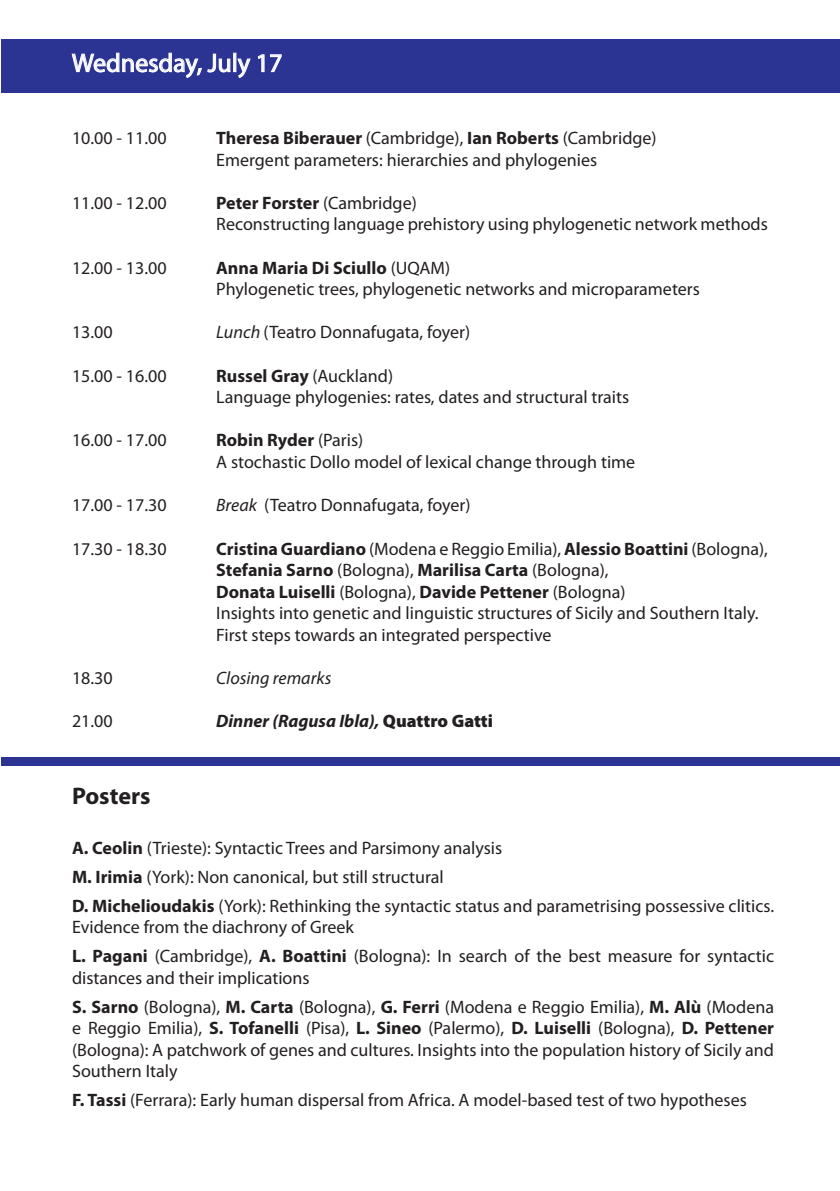
<style>
.page{position:relative;width:840px;height:1191px;background:#fff}
.page>*{position:absolute;margin:0;border:0;box-sizing:border-box;transform-origin:0 0}
.t1{font:26px "Myriad Pro";color:#fff}
.t2{font:700 24px "Myriad Pro";color:#231f20}
.t3{font:18px/21.6px "Myriad Pro";color:#231f20}
.t4{font:italic 700 18px "Myriad Pro";color:#231f20}
.t5{font:italic 18px "Myriad Pro";color:#231f20}
.s1{font-weight:700}
.s2{font-style:italic}
.s3{font-weight:900;font-style:normal}
</style>
<div class="page">
<div style="left:1px;top:39px;width:838px;height:54px;background:#2c3493"></div>
<svg style="left:71px;top:52px;width:160px;height:26px"></svg>
<div style="left:233px;top:53px;width:3px;height:19px;border:1px solid #fff"></div>
<svg style="left:237px;top:58px;width:14px;height:20px"></svg>
<svg style="left:257px;top:54px;width:25px;height:19px"></svg>
<div style="left:1px;top:757px;width:838px;height:8px;background:#2c3493"></div>
<h1 class="t1" style="left:72px;top:49px;width:212px">Wednesday, July 17</h1>
<p class="t3" style="left:72px;top:127px;width:96px">10.00 - 11.00</p>
<p class="t3" style="left:216px;top:127px;width:441px"><span class="s1">Theresa Biberauer</span> (Cambridge), <span class="s1">Ian Roberts</span> (Cambridge)<br>Emergent parameters: hierarchies and phylogenies</p>
<p class="t3" style="left:72px;top:192px;width:96px">11.00 - 12.00</p>
<p class="t3" style="left:216px;top:192px;width:553px"><span class="s1">Peter Forster</span> (Cambridge)<br>Reconstructing language prehistory using phylogenetic network methods</p>
<p class="t3" style="left:72px;top:257px;width:96px">12.00 - 13.00</p>
<p class="t3" style="left:216px;top:257px;width:485px"><span class="s1">Anna Maria Di Sciullo</span> (UQAM)<br>Phylogenetic trees, phylogenetic networks and microparameters</p>
<p class="t3" style="left:72px;top:322px;width:42px">13.00</p>
<p class="t3" style="left:216px;top:322px;width:255px"><span class="s2">Lunch</span> (Teatro Donnafugata, foyer)</p>
<p class="t3" style="left:72px;top:365px;width:96px">15.00 - 16.00</p>
<p class="t3" style="left:216px;top:365px;width:414px"><span class="s1">Russel Gray</span> (Auckland)<br>Language phylogenies: rates, dates and structural traits</p>
<p class="t3" style="left:72px;top:430px;width:96px">16.00 - 17.00</p>
<p class="t3" style="left:216px;top:430px;width:420px"><span class="s1">Robin Ryder</span> (Paris)<br>A stochastic Dollo model of lexical change through time</p>
<p class="t3" style="left:72px;top:495px;width:96px">17.00 - 17.30</p>
<p class="t3" style="left:216px;top:495px;width:256px"><span class="s2">Break</span> (Teatro Donnafugata, foyer)</p>
<p class="t3" style="left:72px;top:538px;width:96px">17.30 - 18.30</p>
<p class="t3" style="left:216px;top:538px;width:553px"><span class="s1">Cristina Guardiano</span> (Modena e Reggio Emilia), <span class="s1">Alessio Boattini</span> (Bologna), <span class="s1">Stefania Sarno</span> (Bologna), <span class="s1">Marilisa Carta</span> (Bologna),<br><span class="s1">Donata Luiselli</span> (Bologna), <span class="s1">Davide Pettener</span> (Bologna)<br>Insights into genetic and linguistic structures of Sicily and Southern Italy.<br>First steps towards an integrated perspective</p>
<p class="t3" style="left:72px;top:667px;width:42px">18.30</p>
<p class="t5" style="left:216px;top:668px;width:117px">Closing remarks</p>
<p class="t3" style="left:72px;top:711px;width:42px">21.00</p>
<p class="t4" style="left:216px;top:711px;width:278px">Dinner (Ragusa Ibla), <span class="s3">Quattro Gatti</span></p>
<h2 class="t2" style="left:72px;top:782px;width:80px">Posters</h2>
<p class="t3" style="left:72px;top:834px;width:703px;line-height:28.8px"><span class="s1">A. Ceolin</span> (Trieste): Syntactic Trees and Parsimony analysis<br><span class="s1">M. Irimia</span> (York): Non canonical, but still structural<br><span class="s1">D. Michelioudakis</span> (York): Rethinking the syntactic status and parametrising possessive clitics.</p>
<p class="t3" style="left:72px;top:913px;width:703px;line-height:28.8px">Evidence from the diachrony of Greek<br><span class="s1">L. Pagani</span> (Cambridge), <span class="s1">A. Boattini</span> (Bologna): In search of the best measure for syntactic</p>
<p class="t3" style="left:72px;top:963px;width:703px;line-height:28.8px">distances and their implications<br><span class="s1">S. Sarno</span> (Bologna), <span class="s1">M. Carta</span> (Bologna), <span class="s1">G. Ferri</span> (Modena e Reggio Emilia), <span class="s1">M. Alù</span> (Modena</p>
<p class="t3" style="left:72px;top:1017px;width:703px;text-align:justify">e Reggio Emilia), <span class="s1">S. Tofanelli</span> (Pisa), <span class="s1">L. Sineo</span> (Palermo), <span class="s1">D. Luiselli</span> (Bologna), <span class="s1">D. Pettener </span>(Bologna): A patchwork of genes and cultures. Insights into the population history of Sicily and Southern Italy</p>
<p class="t3" style="left:72px;top:1089px;width:676px"><span class="s1">F. Tassi</span> (Ferrara): Early human dispersal from Africa. A model-based test of two hypotheses</p>
</div>
